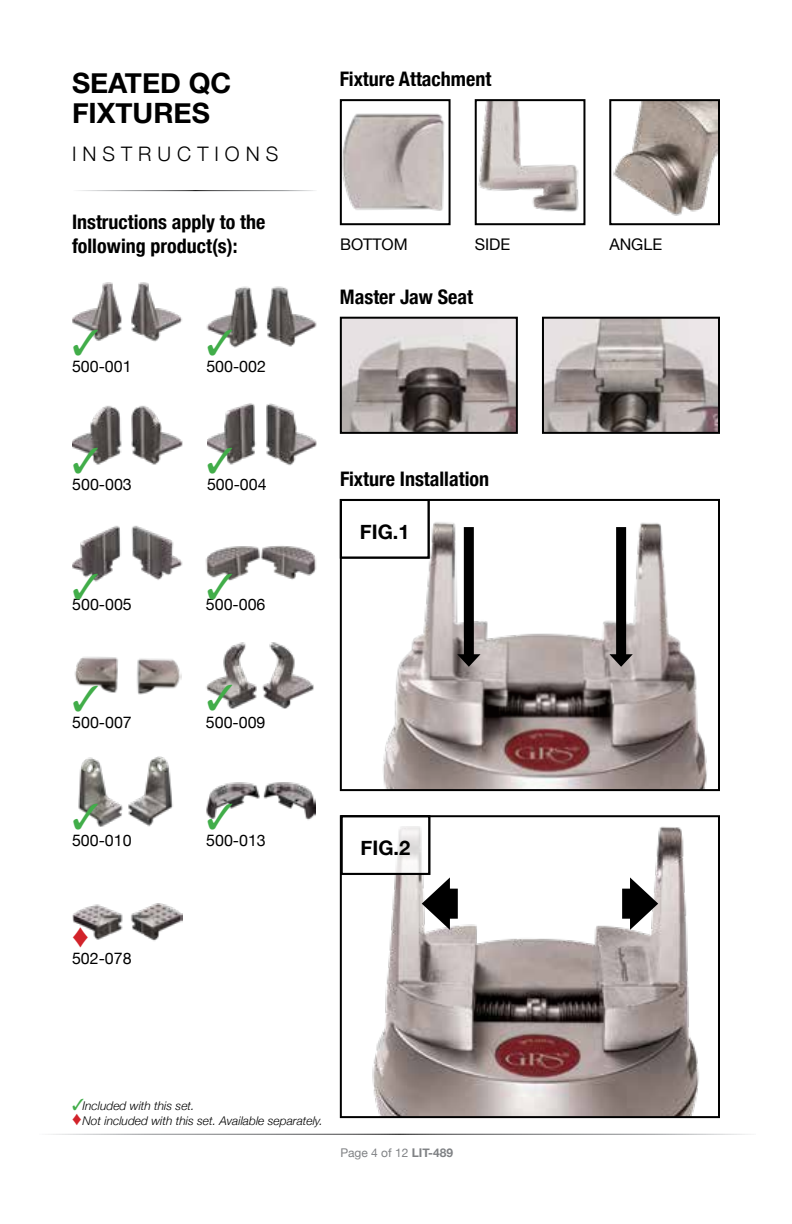
<style>
.page{position:relative;width:792px;height:1224px;background:#fff}
.page>*{position:absolute;margin:0;border:0;box-sizing:border-box;transform-origin:0 0}
.t1{font:700 28px/30px "Helvetica Neue";color:#000}
.t2{font:700 condensed 20px/24px "Helvetica Neue";color:#000}
.t3{font:300 20px "Helvetica Neue";letter-spacing:.3em;color:#000}
.t4{font:700 20px "Helvetica Neue";color:#000}
.t5{font:16px "Helvetica Neue";color:#000}
.t6{font:italic 300 12px/14.6px "Helvetica Neue";color:#000}
.t7{font:12px "Helvetica Neue";color:#808285}
.s1{color:#41ad49}
.s2{color:#d2232a}
.s3{font-weight:700}
</style>
<div class="page">
<img style="left:72px;top:282px;width:110px;height:60px">
<img style="left:206px;top:286px;width:110px;height:62px">
<img style="left:206px;top:546px;width:110px;height:34px">
<img style="left:74px;top:656px;width:108px;height:39px">
<img style="left:78px;top:756px;width:95px;height:70px">
<img style="left:206px;top:642px;width:108px;height:66px">
<img style="left:72px;top:405px;width:110px;height:60px">
<img style="left:207px;top:403px;width:109px;height:63px">
<img style="left:72px;top:525px;width:110px;height:56px">
<img style="left:206px;top:782px;width:109px;height:38px">
<img style="left:72px;top:903px;width:110px;height:38px">
<img style="left:545px;top:320px;width:172px;height:111px">
<div style="left:542px;top:317px;width:178px;height:117px;border:2px solid #000"></div>
<img style="left:383px;top:522px;width:324px;height:266px">
<div style="left:340px;top:499px;width:380px;height:292px;border:2px solid #000"></div>
<img style="left:372px;top:820px;width:327px;height:295px">
<div style="left:340px;top:815px;width:380px;height:303px;border:2px solid #000"></div>
<div style="left:341px;top:500px;width:88px;height:58px;background:#fff"></div>
<svg style="left:372px;top:820px;width:55px;height:52px"></svg>
<img style="left:613px;top:102px;width:104px;height:114px">
<div style="left:609px;top:99px;width:111px;height:126px;border:2px solid #000"></div>
<img style="left:343px;top:113px;width:102px;height:98px">
<div style="left:340px;top:99px;width:111px;height:126px;border:2px solid #000"></div>
<img style="left:478px;top:102px;width:101px;height:110px">
<div style="left:475px;top:99px;width:110px;height:126px;border:2px solid #000"></div>
<div style="left:464px;top:527px;width:10px;height:131px;background:#000"></div>
<svg style="left:457px;top:654px;width:23px;height:13px"></svg>
<div style="left:439px;top:889px;width:19px;height:30px;background:#000"></div>
<svg style="left:422px;top:877px;width:28px;height:53px"></svg>
<div style="left:616px;top:527px;width:10px;height:131px;background:#000"></div>
<svg style="left:609px;top:654px;width:24px;height:13px"></svg>
<div style="left:622px;top:889px;width:19px;height:30px;background:#000"></div>
<svg style="left:630px;top:877px;width:28px;height:53px"></svg>
<div style="left:341px;top:815px;width:89px;height:60px;border:2px solid #000"></div>
<div style="left:340px;top:499px;width:90px;height:60px;border:2px solid #000"></div>
<img style="left:343px;top:320px;width:172px;height:111px">
<div style="left:340px;top:317px;width:178px;height:117px;border:2px solid #000"></div>
<svg style="left:78px;top:803px;width:20px;height:23px"></svg>
<svg style="left:74px;top:685px;width:24px;height:10px"></svg>
<svg style="left:208px;top:803px;width:24px;height:17px"></svg>
<svg style="left:208px;top:685px;width:24px;height:24px"></svg>
<svg style="left:73px;top:573px;width:25px;height:9px"></svg>
<svg style="left:73px;top:447px;width:25px;height:18px"></svg>
<svg style="left:208px;top:573px;width:24px;height:8px"></svg>
<svg style="left:208px;top:447px;width:24px;height:19px"></svg>
<svg style="left:73px;top:329px;width:25px;height:13px"></svg>
<svg style="left:208px;top:329px;width:24px;height:19px"></svg>
<svg style="left:73px;top:927px;width:15px;height:14px"></svg>
<h1 class="t1" style="left:72px;top:69px;width:161px">SEATED QC<br>FIXTURES</h1>
<p class="t3" style="left:72px;top:138px;width:208px">INSTRUCTIONS</p>
<p class="t2" style="left:72px;top:209px;width:195px">Instructions apply to the following product(s):</p>
<p class="t5" style="left:72px;top:355px;width:61px">500-001</p>
<p class="t5" style="left:206px;top:355px;width:61px">500-002</p>
<p class="t5" style="left:72px;top:473px;width:61px">500-003</p>
<p class="t5" style="left:207px;top:473px;width:61px">500-004</p>
<p class="t5" style="left:72px;top:592px;width:61px">500-005</p>
<p class="t5" style="left:206px;top:592px;width:61px">500-006</p>
<p class="t5" style="left:72px;top:711px;width:61px">500-007</p>
<p class="t5" style="left:206px;top:711px;width:61px">500-009</p>
<p class="t5" style="left:72px;top:829px;width:61px">500-010</p>
<p class="t5" style="left:206px;top:829px;width:61px">500-013</p>
<p class="t5" style="left:72px;top:947px;width:61px">502-078</p>
<p class="t2" style="left:340px;top:66px;width:153px">Fixture Attachment</p>
<p class="t5" style="left:340px;top:232px;width:69px">BOTTOM</p>
<p class="t5" style="left:475px;top:232px;width:37px">SIDE</p>
<p class="t5" style="left:609px;top:232px;width:54px">ANGLE</p>
<p class="t2" style="left:340px;top:283px;width:135px">Master Jaw Seat</p>
<p class="t2" style="left:340px;top:466px;width:150px">Fixture Installation</p>
<p class="t4" style="left:360px;top:516px;width:51px">FIG.1</p>
<p class="t4" style="left:361px;top:832px;width:51px">FIG.2</p>
<p class="t6" style="left:72px;top:1098px;width:252px"><span class="s1">✓</span>Included with this set.<br><span class="s2">♦</span>Not included with this set. Available separately.</p>
<p class="t7" style="left:340px;top:1145px;width:114px">Page 4 of 12 <span class="s3">LIT-489</span></p>
</div>
